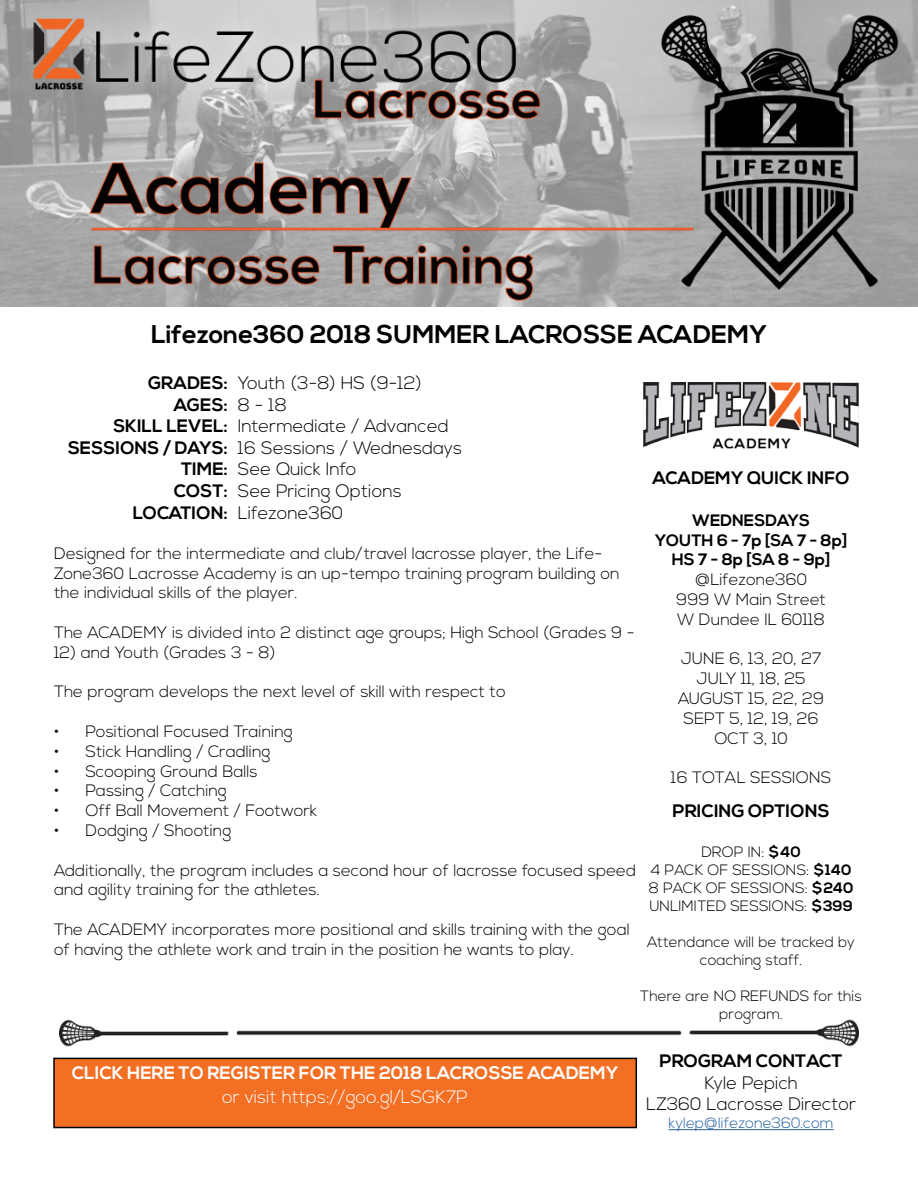
<style>
.page{position:relative;width:918px;height:1188px;background:#fff}
.page>*{position:absolute;margin:0;border:0;box-sizing:border-box;transform-origin:0 0}
.t1{font:700 25.5px "Nexa";color:#000}
.t2{font:300 18px/21.6px "Nexa";color:#000}
.t3{font:700 18px/21.6px "Nexa";color:#000;text-align:right}
.t4{font:700 18px "Nexa";color:#fff}
.t5{font:300 18px "Nexa";color:#fff}
.t6{font:300 16.5px/19.8px "Nexa";color:#000}
.t7{font:700 16.5px/19.8px "Nexa";color:#000;text-align:center}
.t8{font:300 15px/18px "Nexa";color:#000;text-align:center}
.t9{font:300 15px "Nexa";color:#215e9e}
.s1{font-weight:700}
</style>
<div class="page">
<img style="left:0;top:0;width:918px;height:307px">
<img style="left:643px;top:383px;width:216px;height:66px">
<img style="left:59px;top:1019px;width:800px;height:28px">
<hr style="left:669px;top:1129px;width:165px;height:1px;background:#215e9e">
<div style="left:53px;top:1058px;width:584px;height:70px;background:#f36f23;border:2px solid #000"></div>
<h1 class="t1" style="left:151px;top:320px;width:617px">Lifezone360 2018 SUMMER LACROSSE ACADEMY</h1>
<p class="t3" style="left:68px;top:373px;width:161px">GRADES:<br>AGES:<br>SKILL LEVEL:<br>SESSIONS / DAYS:<br>TIME:<br>COST:<br>LOCATION:</p>
<p class="t2" style="left:238px;top:373px;width:226px">Youth (3-8) HS (9-12)<br>8 - 18<br>Intermediate / Advanced<br>16 Sessions / Wednesdays<br>See Quick Info<br>See Pricing Options<br>Lifezone360</p>
<p class="t6" style="left:54px;top:544px;width:567px">Designed for the intermediate and club/travel lacrosse player, the Life-<br>Zone360 Lacrosse Academy is an up-tempo training program building on the individual skills of the player.</p>
<p class="t6" style="left:54px;top:623px;width:582px">The ACADEMY is divided into 2 distinct age groups; High School (Grades 9 -</p>
<p class="t6" style="left:54px;top:643px;width:223px">12) and Youth (Grades 3 - 8)</p>
<p class="t6" style="left:54px;top:683px;width:453px">The program develops the next level of skill with respect to</p>
<p class="t6" style="left:54px;top:722px;width:240px">• Positional Focused Training</p>
<p class="t6" style="left:54px;top:742px;width:218px">• Stick Handling / Cradling</p>
<p class="t6" style="left:54px;top:762px;width:205px">• Scooping Ground Balls</p>
<p class="t6" style="left:54px;top:782px;width:174px">• Passing / Catching</p>
<p class="t6" style="left:54px;top:801px;width:265px">• Off Ball Movement / Footwork</p>
<p class="t6" style="left:54px;top:821px;width:179px">• Dodging / Shooting</p>
<p class="t6" style="left:54px;top:861px;width:584px">Additionally, the program includes a second hour of lacrosse focused speed and agility training for the athletes.</p>
<p class="t6" style="left:54px;top:920px;width:577px">The ACADEMY incorporates more positional and skills training with the goal of having the athlete work and train in the position he wants to play.</p>
<p class="t3" style="left:653px;top:468px;width:199px">ACADEMY QUICK INFO</p>
<p class="t7" style="left:655px;top:511px;width:194px">WEDNESDAYS<br>YOUTH 6 - 7p [SA 7 - 8p]<br>HS 7 - 8p [SA 8 - 9p]</p>
<p class="t6" style="left:676px;top:570px;width:151px;text-align:center">@Lifezone360<br>999 W Main Street<br>W Dundee IL 60118</p>
<p class="t6" style="left:678px;top:650px;width:148px;text-align:center">JUNE 6, 13, 20, 27<br>JULY 11, 18, 25<br>AUGUST 15, 22, 29<br>SEPT 5, 12, 19, 26<br>OCT 3, 10</p>
<p class="t6" style="left:671px;top:768px;width:162px">16 TOTAL SESSIONS</p>
<p class="t3" style="left:673px;top:801px;width:158px">PRICING OPTIONS</p>
<p class="t8" style="left:649px;top:844px;width:206px">DROP IN: <span class="s1">$40<br></span>4 PACK OF SESSIONS: <span class="s1">$140<br></span>8 PACK OF SESSIONS: <span class="s1">$240<br></span>UNLIMITED SESSIONS: <span class="s1">$399</span></p>
<p class="t8" style="left:647px;top:934px;width:209px">Attendance will be tracked by coaching staff.</p>
<p class="t8" style="left:640px;top:988px;width:223px">There are NO REFUNDS for this program.</p>
<p class="t3" style="left:660px;top:1051px;width:184px">PROGRAM CONTACT</p>
<p class="t2" style="left:646px;top:1072px;width:212px;text-align:center">Kyle Pepich<br>LZ360 Lacrosse Director</p>
<p class="t9" style="left:669px;top:1114px;width:167px">kylep@lifezone360.com</p>
<p class="t4" style="left:72px;top:1063px;width:548px">CLICK HERE TO REGISTER FOR THE 2018 LACROSSE ACADEMY</p>
<p class="t5" style="left:222px;top:1087px;width:247px">or visit https://goo.gl/LSGK7P</p>
</div>
